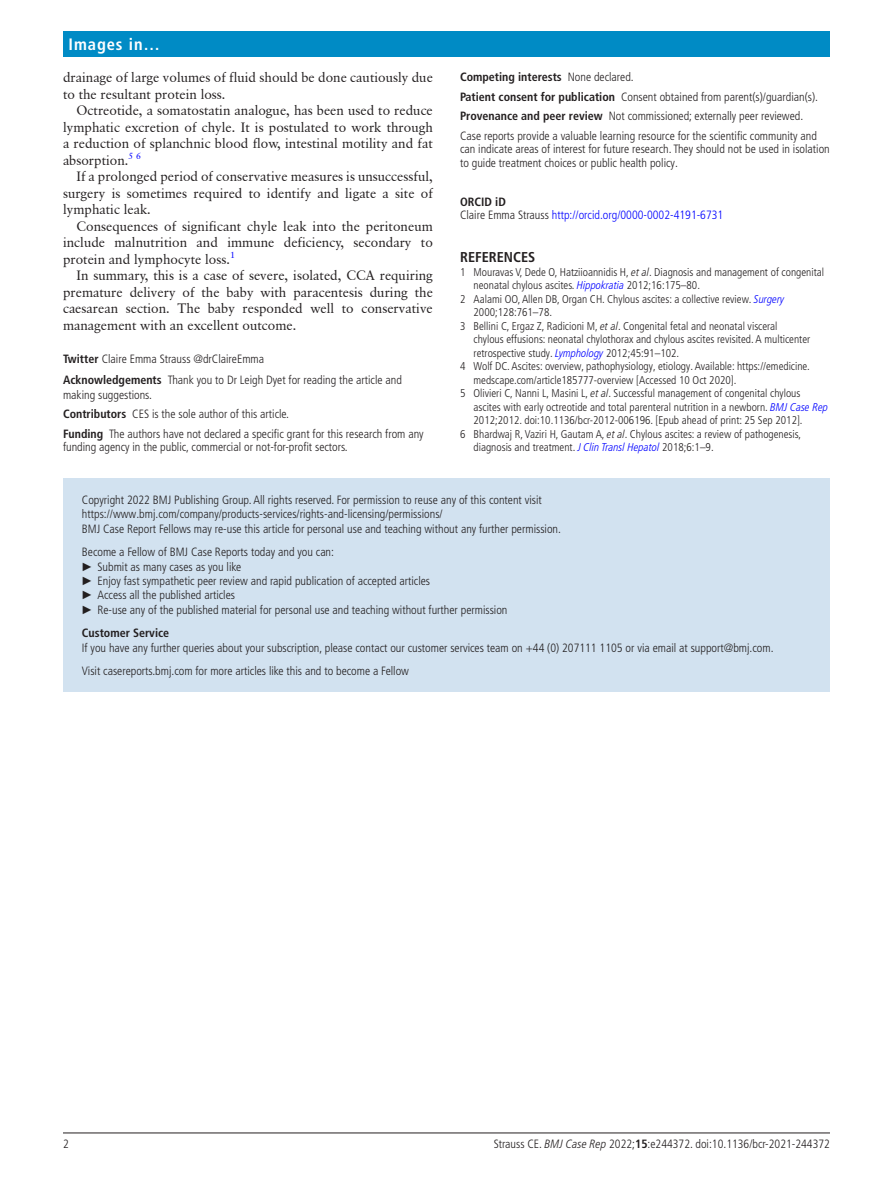
<style>
.page{position:relative;width:893px;height:1191px;background:#fff}
.page>*{position:absolute;margin:0;border:0;box-sizing:border-box;transform-origin:0 0}
.t1{font:700 condensed 16.5px "Frutiger LT Pro";letter-spacing:.055em;color:#fff}
.t2{font:700 condensed 14.25px "Frutiger LT Std";color:#231f20}
.t3{font:13.5px/16.5px "Classical Garamond BT";color:#231f20;text-align:justify}
.t4{font:300 condensed 12px/14.4px "Frutiger LT Pro";color:#231f20}
.t5{font:300 condensed 12px/13.5px "Frutiger LT Pro";color:#00f}
.t6{font:700 condensed 12px "Frutiger LT Pro";color:#231f20}
.t7{font:300 condensed 11.25px "Frutiger LT Pro";color:#231f20}
.s1{font-weight:700}
.s2{font-weight:700;color:#231f20}
.s3{color:#231f20}
.s4{font-style:italic}
.s5{font-style:italic;color:#00f}
.s6{font-family:"Arial";font-weight:400;font-stretch:normal}
</style>
<div class="page">
<hr style="left:63px;top:1132px;width:767px;height:1px;background:#231f20">
<div style="left:63px;top:31px;width:767px;height:25px;background:#008bc5"></div>
<div style="left:63px;top:478px;width:767px;height:213px;background:#d2e2f0"></div>
<h1 class="t1" style="left:69px;top:34px;width:93px">Images in…</h1>
<p class="t3" style="left:63px;top:69px;width:371px">drainage of large volumes of fluid should be done cautiously due to the resultant protein loss.</p>
<p class="t3" style="left:63px;top:102px;width:371px;text-indent:14px">Octreotide, a somatostatin analogue, has been used to reduce lymphatic excretion of chyle. It is postulated to work through a reduction of splanchnic blood flow, intestinal motility and fat absorption.<sup>5</sup> <sup>6</sup></p>
<p class="t3" style="left:63px;top:168px;width:371px;text-indent:14px">If a prolonged period of conservative measures is unsuccessful, surgery is sometimes required to identify and ligate a site of lymphatic leak.</p>
<p class="t3" style="left:63px;top:218px;width:371px;text-indent:14px">Consequences of significant chyle leak into the peritoneum include malnutrition and immune deficiency, secondary to protein and lymphocyte loss.<sup>1</sup></p>
<p class="t3" style="left:63px;top:267px;width:371px;text-indent:14px">In summary, this is a case of severe, isolated, CCA requiring premature delivery of the baby with paracentesis during the caesarean section. The baby responded well to conservative management with an excellent outcome.</p>
<p class="t4" style="left:63px;top:348px;width:340px;line-height:21px"><span class="s1">Twitter</span> Claire Emma Strauss @drClaireEmma<br><span class="s1">Acknowledgements</span> Thank you to Dr Leigh Dyet for reading the article and</p>
<p class="t4" style="left:63px;top:385px;width:362px;line-height:19.5px">making suggestions.<br><span class="s1">Contributors</span> CES is the sole author of this article.<br><span class="s1">Funding</span> The authors have not declared a specific grant for this research from any</p>
<p class="t4" style="left:63px;top:440px;width:286px">funding agency in the public, commercial or not-for-profit sectors.</p>
<p class="t4" style="left:460px;top:67px;width:359px;line-height:19.5px"><span class="s1">Competing interests</span> None declared.<br><span class="s1">Patient consent for publication</span> Consent obtained from parent(s)/guardian(s).<br><span class="s1">Provenance and peer review</span> Not commissioned; externally peer reviewed.<br>Case reports provide a valuable learning resource for the scientific community and</p>
<p class="t4" style="left:460px;top:142px;width:371px;line-height:13.5px">can indicate areas of interest for future research. They should not be used in isolation to guide treatment choices or public health policy.</p>
<p class="t5" style="left:460px;top:195px;width:265px"><span class="s2">ORCID iD<br></span><span class="s3">Claire Emma Strauss</span> http://orcid.org/0000-0002-4191-6731</p>
<p class="t2" style="left:460px;top:249px;width:77px">REFERENCES</p>
<p class="t7" style="left:460px;top:265px;width:366px">1 Mouravas V, Dede O, Hatziioannidis H, <span class="s4">et al</span>. Diagnosis and management of congenital</p>
<p class="t7" style="left:474px;top:279px;width:228px">neonatal chylous ascites. <span class="s5">Hippokratia</span> 2012;16:175–80.</p>
<p class="t7" style="left:460px;top:292px;width:326px">2 Aalami OO, Allen DB, Organ CH. Chylous ascites: a collective review. <span class="s5">Surgery</span></p>
<p class="t7" style="left:474px;top:306px;width:80px">2000;128:761–78.</p>
<p class="t7" style="left:460px;top:319px;width:319px">3 Bellini C, Ergaz Z, Radicioni M, <span class="s4">et al</span>. Congenital fetal and neonatal visceral</p>
<p class="t7" style="left:474px;top:333px;width:338px">chylous effusions: neonatal chylothorax and chylous ascites revisited. A multicenter</p>
<p class="t7" style="left:474px;top:346px;width:207px">retrospective study. <span class="s5">Lymphology</span> 2012;45:91–102.</p>
<p class="t7" style="left:460px;top:360px;width:351px">4 Wolf DC. Ascites: overview, pathophysiology, etiology. Available: https://emedicine.</p>
<p class="t7" style="left:474px;top:373px;width:264px">medscape.com/article185777-overview [Accessed 10 Oct 2020].</p>
<p class="t7" style="left:460px;top:387px;width:342px">5 Olivieri C, Nanni L, Masini L, <span class="s4">et al</span>. Successful management of congenital chylous</p>
<p class="t7" style="left:474px;top:400px;width:356px">ascites with early octreotide and total parenteral nutrition in a newborn. <span class="s5">BMJ Case Rep</span></p>
<p class="t7" style="left:474px;top:414px;width:331px">2012;2012. doi:10.1136/bcr-2012-006196. [Epub ahead of print: 25 Sep 2012].</p>
<p class="t7" style="left:460px;top:427px;width:343px">6 Bhardwaj R, Vaziri H, Gautam A, <span class="s4">et al</span>. Chylous ascites: a review of pathogenesis,</p>
<p class="t7" style="left:474px;top:441px;width:242px">diagnosis and treatment. <span class="s5">J Clin Transl Hepatol</span> 2018;6:1–9.</p>
<p class="t4" style="left:82px;top:493px;width:481px">Copyright 2022 BMJ Publishing Group. All rights reserved. For permission to reuse any of this content visit https://www.bmj.com/company/products-services/rights-and-licensing/permissions/<br>BMJ Case Report Fellows may re-use this article for personal use and teaching without any further permission.</p>
<p class="t4" style="left:81px;top:545px;width:428px">Become a Fellow of BMJ Case Reports today and you can:<br><span class="s6">►</span> Submit as many cases as you like<br><span class="s6">►</span> Enjoy fast sympathetic peer review and rapid publication of accepted articles<br><span class="s6">►</span> Access all the published articles<br><span class="s6">►</span> Re-use any of the published material for personal use and teaching without further permission</p>
<p class="t6" style="left:82px;top:626px;width:89px">Customer Service</p>
<p class="t4" style="left:82px;top:636px;width:693px;line-height:23.4px">If you have any further queries about your subscription, please contact our customer services team on +44 (0) 207111 1105 or via email at support@bmj.com.<br>Visit casereports.bmj.com for more articles like this and to become a Fellow</p>
<p class="t4" style="left:63px;top:1136px;width:7px">2</p>
<p class="t4" style="left:494px;top:1136px;width:338px">Strauss CE. <span class="s4">BMJ Case Rep</span> 2022;<span class="s1">15</span>:e244372. doi:10.1136/bcr-2021-244372</p>
</div>
